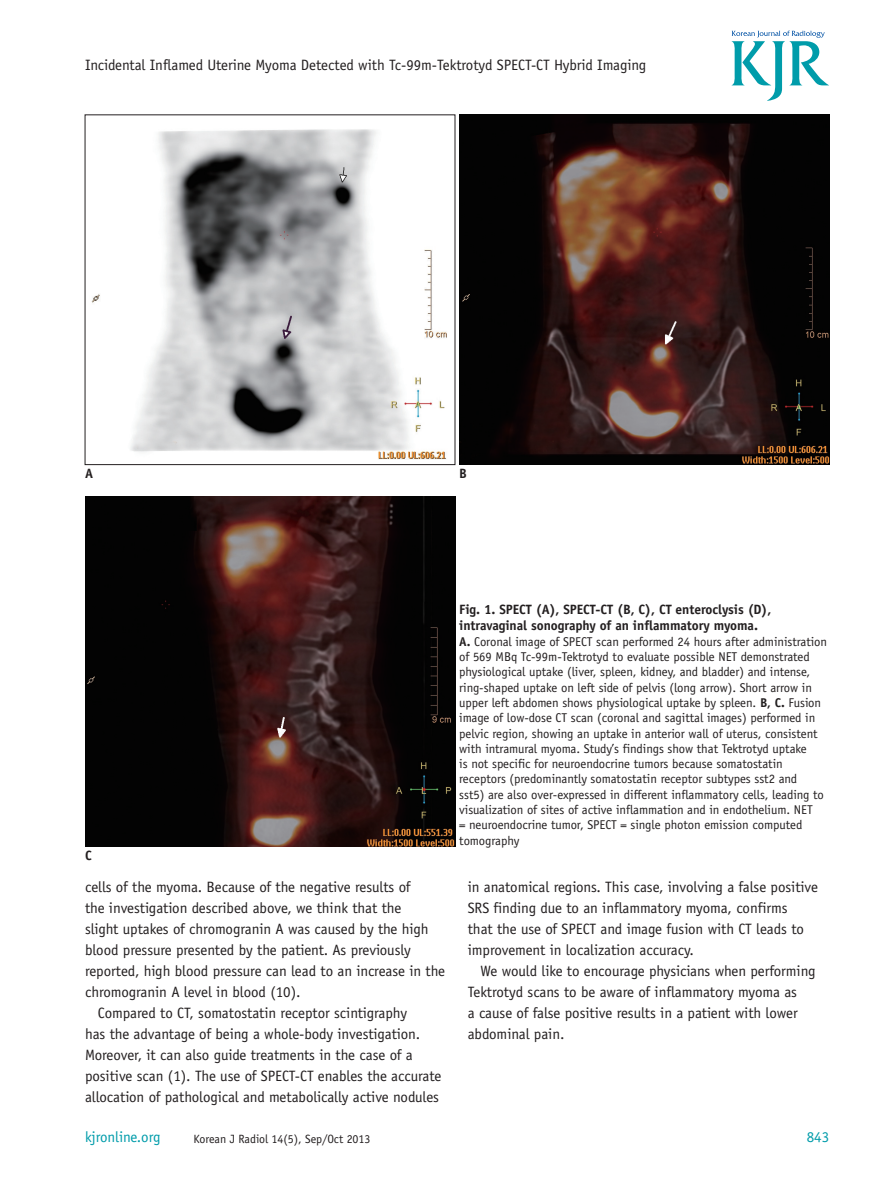
<style>
.page{position:relative;width:893px;height:1191px;background:#fff}
.page>*{position:absolute;margin:0;border:0;box-sizing:border-box;transform-origin:0 0}
.t1{font:15px/21px "Officina Sans Std";letter-spacing:-.005em;color:#231f20}
.t2{font:15px "Officina Sans Std";letter-spacing:-.005em;color:#009caa}
.t3{font:700 13.5px/16.2px "Officina Sans Std";letter-spacing:-.005em;color:#231f20}
.t4{font:12.75px/15.3px "Officina Sans Std";letter-spacing:-.005em;color:#231f20}
.t5{font:12px "Officina Sans Std";letter-spacing:-.005em;color:#231f20}
.s1{font-weight:700}
</style>
<div class="page">
<svg style="left:732px;top:31px;width:97px;height:70px"></svg>
<img style="left:85px;top:496px;width:370px;height:350px">
<img style="left:91px;top:129px;width:356px;height:331px">
<img style="left:459px;top:115px;width:370px;height:349px">
<p class="t1" style="left:85px;top:54px;width:563px">Incidental Inflamed Uterine Myoma Detected with Tc-99m-Tektrotyd SPECT-CT Hybrid Imaging</p>
<p class="t3" style="left:85px;top:465px;width:10px">A</p>
<p class="t3" style="left:459px;top:465px;width:9px">B</p>
<p class="t3" style="left:85px;top:847px;width:8px">C</p>
<p class="t1" style="left:85px;top:876px;width:327px">cells of the myoma. Because of the negative results of</p>
<p class="t1" style="left:85px;top:897px;width:318px">the investigation described above, we think that the</p>
<p class="t1" style="left:85px;top:918px;width:345px">slight uptakes of chromogranin A was caused by the high</p>
<p class="t1" style="left:85px;top:939px;width:327px">blood pressure presented by the patient. As previously</p>
<p class="t1" style="left:85px;top:960px;width:362px">reported, high blood pressure can lead to an increase in the</p>
<p class="t1" style="left:85px;top:981px;width:217px">chromogranin A level in blood (10).</p>
<p class="t1" style="left:98px;top:1002px;width:311px">Compared to CT, somatostatin receptor scintigraphy</p>
<p class="t1" style="left:85px;top:1023px;width:337px">has the advantage of being a whole-body investigation.</p>
<p class="t1" style="left:85px;top:1044px;width:329px">Moreover, it can also guide treatments in the case of a</p>
<p class="t1" style="left:85px;top:1065px;width:358px">positive scan (1). The use of SPECT-CT enables the accurate</p>
<p class="t1" style="left:85px;top:1086px;width:356px">allocation of pathological and metabolically active nodules</p>
<p class="t3" style="left:459px;top:601px;width:314px">Fig. 1. SPECT (A), SPECT-CT (B, C), CT enteroclysis (D), intravaginal sonography of an inflammatory myoma.</p>
<p class="t4" style="left:459px;top:634px;width:369px"><span class="s1">A.</span> Coronal image of SPECT scan performed 24 hours after administration of 569 MBq Tc-99m-Tektrotyd to evaluate possible NET demonstrated physiological uptake (liver, spleen, kidney, and bladder) and intense, ring-shaped uptake on left side of pelvis (long arrow). Short arrow in upper left abdomen shows physiological uptake by spleen. <span class="s1">B, C.</span> Fusion image of low-dose CT scan (coronal and sagittal images) performed in pelvic region, showing an uptake in anterior wall of uterus, consistent with intramural myoma. Study’s findings show that Tektrotyd uptake<br>is not specific for neuroendocrine tumors because somatostatin receptors (predominantly somatostatin receptor subtypes sst2 and<br>sst5) are also over-expressed in different inflammatory cells, leading to visualization of sites of active inflammation and in endothelium. NET<br>= neuroendocrine tumor, SPECT = single photon emission computed tomography</p>
<p class="t1" style="left:468px;top:876px;width:352px">in anatomical regions. This case, involving a false positive SRS finding due to an inflammatory myoma, confirms<br>that the use of SPECT and image fusion with CT leads to improvement in localization accuracy.</p>
<p class="t1" style="left:468px;top:960px;width:349px;text-indent:13px">We would like to encourage physicians when performing Tektrotyd scans to be aware of inflammatory myoma as<br>a cause of false positive results in a patient with lower abdominal pain.</p>
<p class="t2" style="left:85px;top:1128px;width:77px">kjronline.org</p>
<p class="t5" style="left:194px;top:1132px;width:178px">Korean J Radiol 14(5), Sep/Oct 2013</p>
<p class="t2" style="left:807px;top:1128px;width:24px">843</p>
</div>
